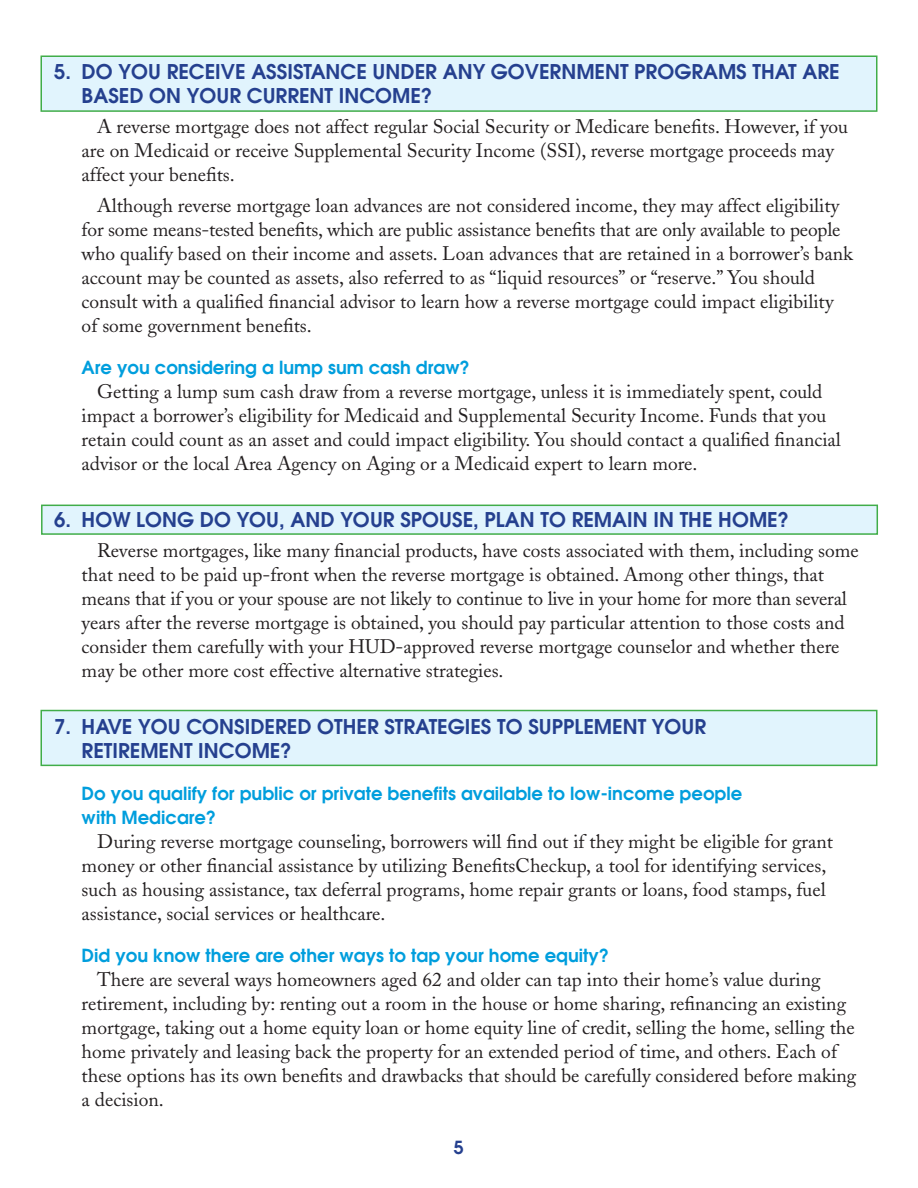
<style>
.page{position:relative;width:918px;height:1188px;background:#fff}
.page>*{position:absolute;margin:0;border:0;box-sizing:border-box;transform-origin:0 0}
.t1{font:600 20.25px/24px "Avant Garde";color:#25408f}
.t2{font:19.5px/24px "Adobe Caslon";color:#231f20}
.t3{font:600 18px/24px "Avant Garde";color:#009edd}
.t4{font:600 18px "Avant Garde";color:#25408f}
</style>
<div class="page">
<div style="left:40px;top:710px;width:838px;height:56px;background:#e1f4fd;border:2px solid #41ad49"></div>
<div style="left:40px;top:56px;width:838px;height:56px;background:#e1f4fd;border:2px solid #41ad49"></div>
<div style="left:41px;top:505px;width:837px;height:30px;background:#e1f4fd;border:2px solid #41ad49"></div>
<p class="t1" style="left:82px;top:60px;width:760px;text-indent:-28px">5. DO YOU RECEIVE ASSISTANCE UNDER ANY GOVERNMENT PROGRAMS THAT ARE<br>BASED ON YOUR CURRENT INCOME?</p>
<p class="t2" style="left:82px;top:114px;width:768px;text-indent:16px">A reverse mortgage does not affect regular Social Security or Medicare benefits. However, if you are on Medicaid or receive Supplemental Security Income (SSI), reverse mortgage proceeds may affect your benefits.</p>
<p class="t2" style="left:82px;top:194px;width:773px;text-indent:16px">Although reverse mortgage loan advances are not considered income, they may affect eligibility for some means-tested benefits, which are public assistance benefits that are only available to people who qualify based on their income and assets. Loan advances that are retained in a borrower’s bank account may be counted as assets, also referred to as “liquid resources” or “reserve.” You should consult with a qualified financial advisor to learn how a reverse mortgage could impact eligibility of some government benefits.</p>
<p class="t3" style="left:82px;top:355px;width:390px">Are you considering a lump sum cash draw?</p>
<p class="t2" style="left:82px;top:380px;width:761px;text-indent:16px">Getting a lump sum cash draw from a reverse mortgage, unless it is immediately spent, could impact a borrower’s eligibility for Medicaid and Supplemental Security Income. Funds that you retain could count as an asset and could impact eligibility. You should contact a qualified financial advisor or the local Area Agency on Aging or a Medicaid expert to learn more.</p>
<p class="t1" style="left:54px;top:507px;width:737px">6. HOW LONG DO YOU, AND YOUR SPOUSE, PLAN TO REMAIN IN THE HOME?</p>
<p class="t2" style="left:82px;top:538px;width:779px;text-indent:16px">Reverse mortgages, like many financial products, have costs associated with them, including some that need to be paid up-front when the reverse mortgage is obtained. Among other things, that means that if you or your spouse are not likely to continue to live in your home for more than several years after the reverse mortgage is obtained, you should pay particular attention to those costs and consider them carefully with your HUD-approved reverse mortgage counselor and whether there may be other more cost effective alternative strategies.</p>
<p class="t1" style="left:82px;top:714px;width:626px;text-indent:-28px">7. HAVE YOU CONSIDERED OTHER STRATEGIES TO SUPPLEMENT YOUR<br>RETIREMENT INCOME?</p>
<p class="t3" style="left:82px;top:781px;width:662px">Do you qualify for public or private benefits available to low-income people with Medicare?</p>
<p class="t2" style="left:82px;top:829px;width:753px;text-indent:16px">During reverse mortgage counseling, borrowers will find out if they might be eligible for grant money or other financial assistance by utilizing BenefitsCheckup, a tool for identifying services, such as housing assistance, tax deferral programs, home repair grants or loans, food stamps, fuel assistance, social services or healthcare.</p>
<p class="t3" style="left:82px;top:943px;width:529px">Did you know there are other ways to tap your home equity?</p>
<p class="t2" style="left:82px;top:967px;width:776px;text-indent:16px">There are several ways homeowners aged 62 and older can tap into their home’s value during retirement, including by: renting out a room in the house or home sharing, refinancing an existing mortgage, taking out a home equity loan or home equity line of credit, selling the home, selling the home privately and leasing back the property for an extended period of time, and others. Each of these options has its own benefits and drawbacks that should be carefully considered before making a decision.</p>
<p class="t4" style="left:454px;top:1135px;width:12px">5</p>
</div>
